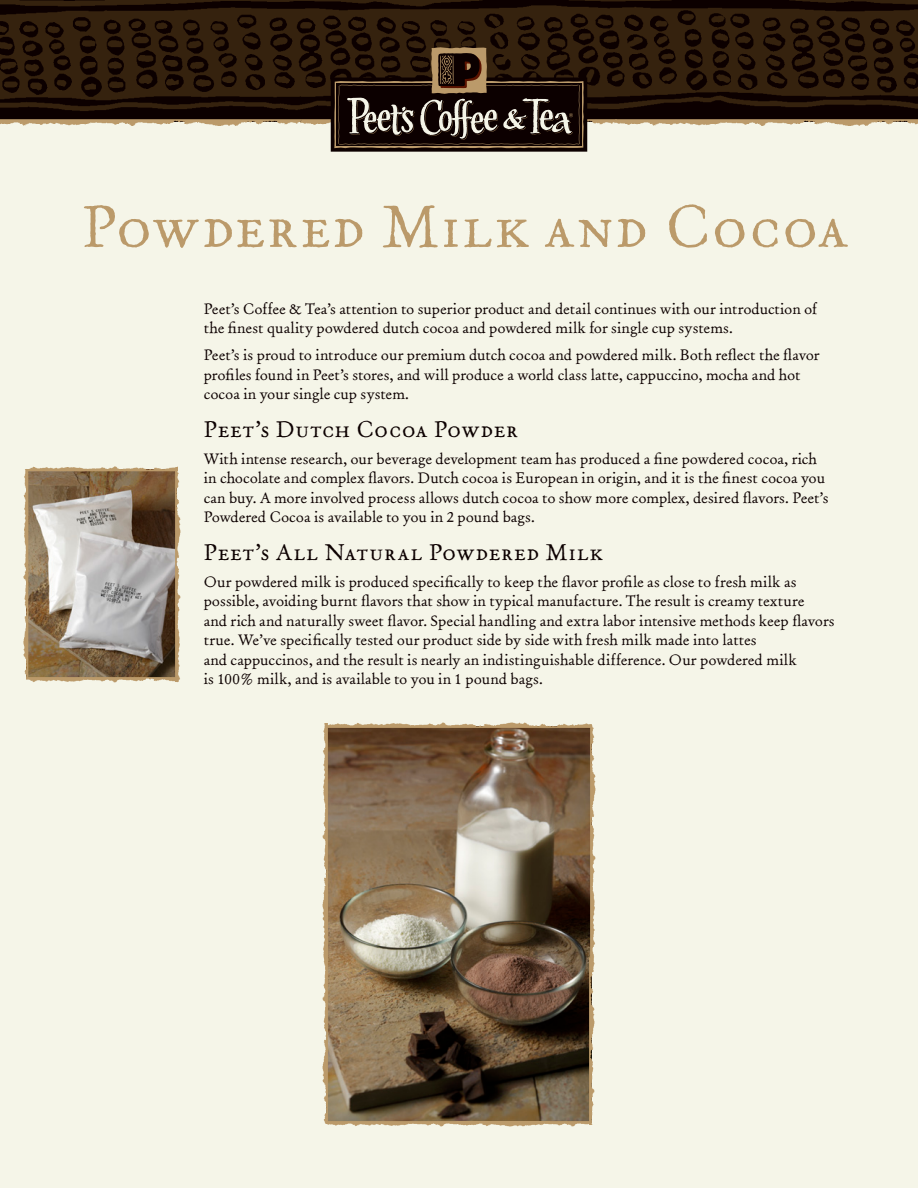
<style>
.page{position:relative;width:918px;height:1188px;background:#f5f5e8}
.page>*{position:absolute;margin:0;border:0;box-sizing:border-box;transform-origin:0 0}
.t1{font:58.5px "Old Claude LP SC";letter-spacing:.035em;color:#bb9a6a}
.t2{font:22.5px "Old Claude LP SC";letter-spacing:.04em;color:#0c0000}
.t3{font:15px/19.5px "Old Claude LP";color:#0c0000}
</style>
<div class="page">
<img style="left:0;top:0;width:918px;height:115px">
<img style="left:0;top:115px;width:297px;height:11px">
<img style="left:297px;top:115px;width:315px;height:12px">
<img style="left:612px;top:115px;width:306px;height:11px">
<img style="left:32px;top:475px;width:140px;height:199px">
<img style="left:332px;top:731px;width:254px;height:387px">
<img style="left:23px;top:470px;width:9px;height:208px">
<img style="left:27px;top:466px;width:150px;height:9px">
<img style="left:27px;top:674px;width:151px;height:9px">
<img style="left:172px;top:470px;width:9px;height:211px">
<img style="left:326px;top:722px;width:248px;height:9px">
<img style="left:574px;top:723px;width:14px;height:8px">
<img style="left:327px;top:1118px;width:130px;height:9px">
<img style="left:457px;top:1118px;width:129px;height:9px">
<img style="left:586px;top:724px;width:10px;height:233px">
<img style="left:586px;top:957px;width:9px;height:168px">
<img style="left:322px;top:724px;width:10px;height:163px">
<img style="left:322px;top:887px;width:10px;height:237px">
<svg style="left:331px;top:47px;width:256px;height:105px;background:#392b21"></svg>
<p class="t1" style="left:82px;top:191px;width:767px">Powdered Milk and Cocoa</p>
<p class="t3" style="left:204px;top:299px;width:615px">Peet’s Coffee &amp; Tea’s attention to superior product and detail continues with our introduction of the finest quality powdered dutch cocoa and powdered milk for single cup systems.</p>
<p class="t3" style="left:204px;top:346px;width:618px">Peet’s is proud to introduce our premium dutch cocoa and powdered milk. Both reflect the flavor profiles found in Peet’s stores, and will produce a world class latte, cappuccino, mocha and hot cocoa in your single cup system.</p>
<p class="t2" style="left:204px;top:415px;width:316px">Peet’s Dutch Cocoa Powder</p>
<p class="t3" style="left:204px;top:449px;width:626px">With intense research, our beverage development team has produced a fine powdered cocoa, rich in chocolate and complex flavors. Dutch cocoa is European in origin, and it is the finest cocoa you can buy. A more involved process allows dutch cocoa to show more complex, desired flavors. Peet’s Powdered Cocoa is available to you in 2 pound bags.</p>
<p class="t2" style="left:204px;top:538px;width:400px">Peet’s All Natural Powdered Milk</p>
<p class="t3" style="left:204px;top:572px;width:632px">Our powdered milk is produced specifically to keep the flavor profile as close to fresh milk as possible, avoiding burnt flavors that show in typical manufacture. The result is creamy texture<br>and rich and naturally sweet flavor. Special handling and extra labor intensive methods keep flavors true. We’ve specifically tested our product side by side with fresh milk made into lattes<br>and cappuccinos, and the result is nearly an indistinguishable difference. Our powdered milk<br>is 100% milk, and is available to you in 1 pound bags.</p>
</div>
